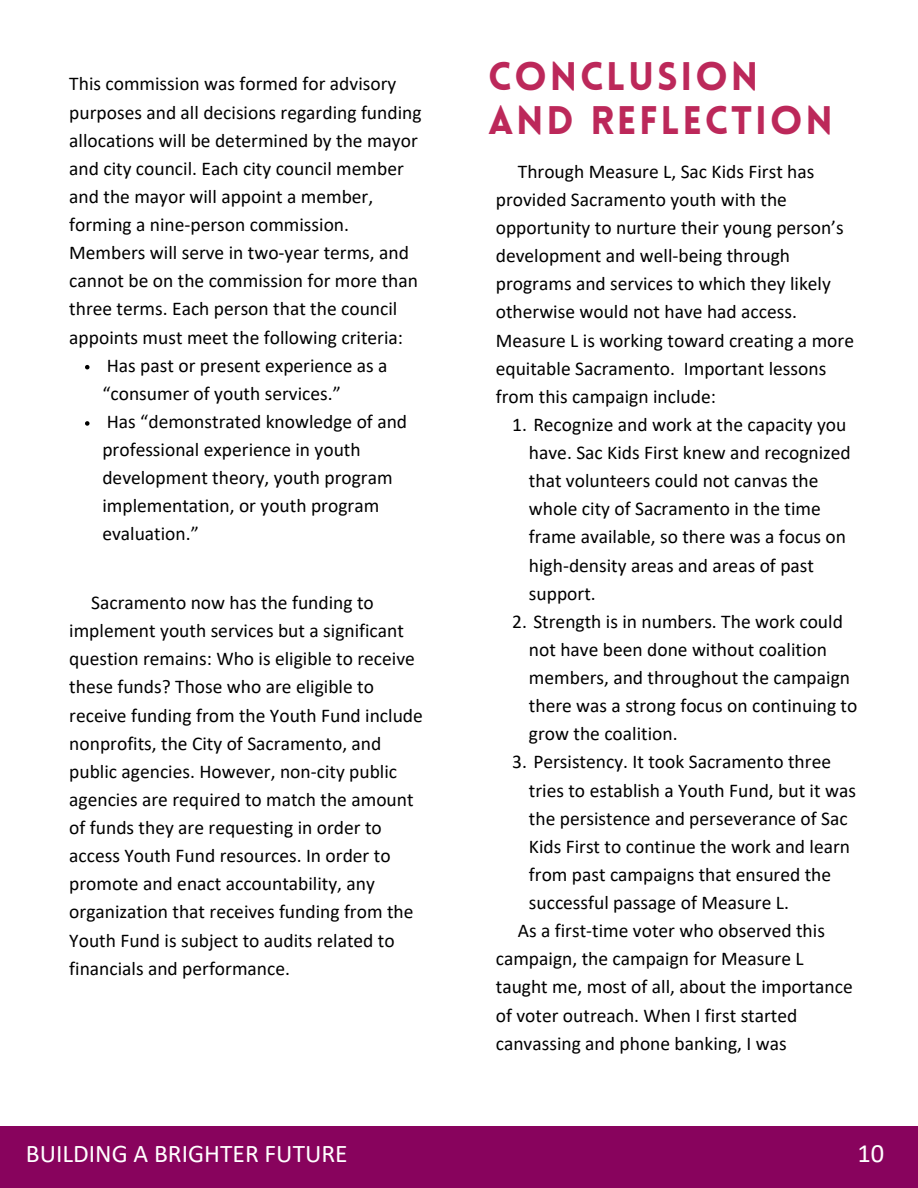
<style>
.page{position:relative;width:918px;height:1188px;background:#fff}
.page>*{position:absolute;margin:0;border:0;box-sizing:border-box;transform-origin:0 0}
.t1{font:900 39px/43.8px "Lovelo";letter-spacing:.07em;color:#bc285a}
.t2{font:26.4px "Calibri";color:#fff}
.t3{font:25.5px "Calibri";color:#fff}
.t4{font:19.5px/28.2px "Calibri";color:#000}
</style>
<div class="page">
<div style="left:0;top:1126px;width:918px;height:62px;background:#88035d"></div>
<svg style="left:85px;top:365px;width:5px;height:4px"></svg>
<svg style="left:85px;top:421px;width:5px;height:5px"></svg>
<p class="t4" style="left:69px;top:71px;width:354px">This commission was formed for advisory purposes and all decisions regarding funding allocations will be determined by the mayor and city council. Each city council member and the mayor will appoint a member, forming a nine-person commission.<br>Members will serve in two-year terms, and cannot be on the commission for more than three terms. Each person that the council appoints must meet the following criteria:</p>
<h2 class="t4" style="left:102px;top:353px;width:287px">Has past or present experience as a “consumer of youth services.”</h2>
<p class="t4" style="left:102px;top:409px;width:306px">Has “demonstrated knowledge of and professional experience in youth development theory, youth program implementation, or youth program evaluation.”</p>
<p class="t4" style="left:69px;top:590px;width:355px;text-indent:22px">Sacramento now has the funding to implement youth services but a significant question remains: Who is eligible to receive these funds? Those who are eligible to receive funding from the Youth Fund include nonprofits, the City of Sacramento, and public agencies. However, non-city public agencies are required to match the amount of funds they are requesting in order to access Youth Fund resources. In order to promote and enact accountability, any organization that receives funding from the Youth Fund is subject to audits related to financials and performance.</p>
<p class="t1" style="left:488px;top:59px;width:346px">CONCLUSION<br>AND REFLECTION</p>
<p class="t4" style="left:496px;top:159px;width:360px;text-indent:22px">Through Measure L, Sac Kids First has provided Sacramento youth with the opportunity to nurture their young person’s development and well-being through programs and services to which they likely otherwise would not have had access.<br>Measure L is working toward creating a more equitable Sacramento. Important lessons from this campaign include:</p>
<p class="t4" style="left:529px;top:412px;width:323px;text-indent:-17px">1. Recognize and work at the capacity you have. Sac Kids First knew and recognized that volunteers could not canvas the whole city of Sacramento in the time frame available, so there was a focus on high-density areas and areas of past support.</p>
<p class="t4" style="left:529px;top:609px;width:330px;text-indent:-17px">2. Strength is in numbers. The work could not have been done without coalition members, and throughout the campaign there was a strong focus on continuing to grow the coalition.</p>
<p class="t4" style="left:529px;top:749px;width:329px;text-indent:-17px">3. Persistency. It took Sacramento three tries to establish a Youth Fund, but it was the persistence and perseverance of Sac Kids First to continue the work and learn from past campaigns that ensured the successful passage of Measure L.</p>
<h1 class="t4" style="left:496px;top:918px;width:358px;text-indent:22px">As a first-time voter who observed this campaign, the campaign for Measure L taught me, most of all, about the importance of voter outreach. When I first started canvassing and phone banking, I was</h1>
<p class="t3" style="left:26px;top:1143px;width:323px">BUILDING A BRIGHTER FUTURE</p>
<p class="t2" style="left:857px;top:1142px;width:28px">10</p>
</div>
